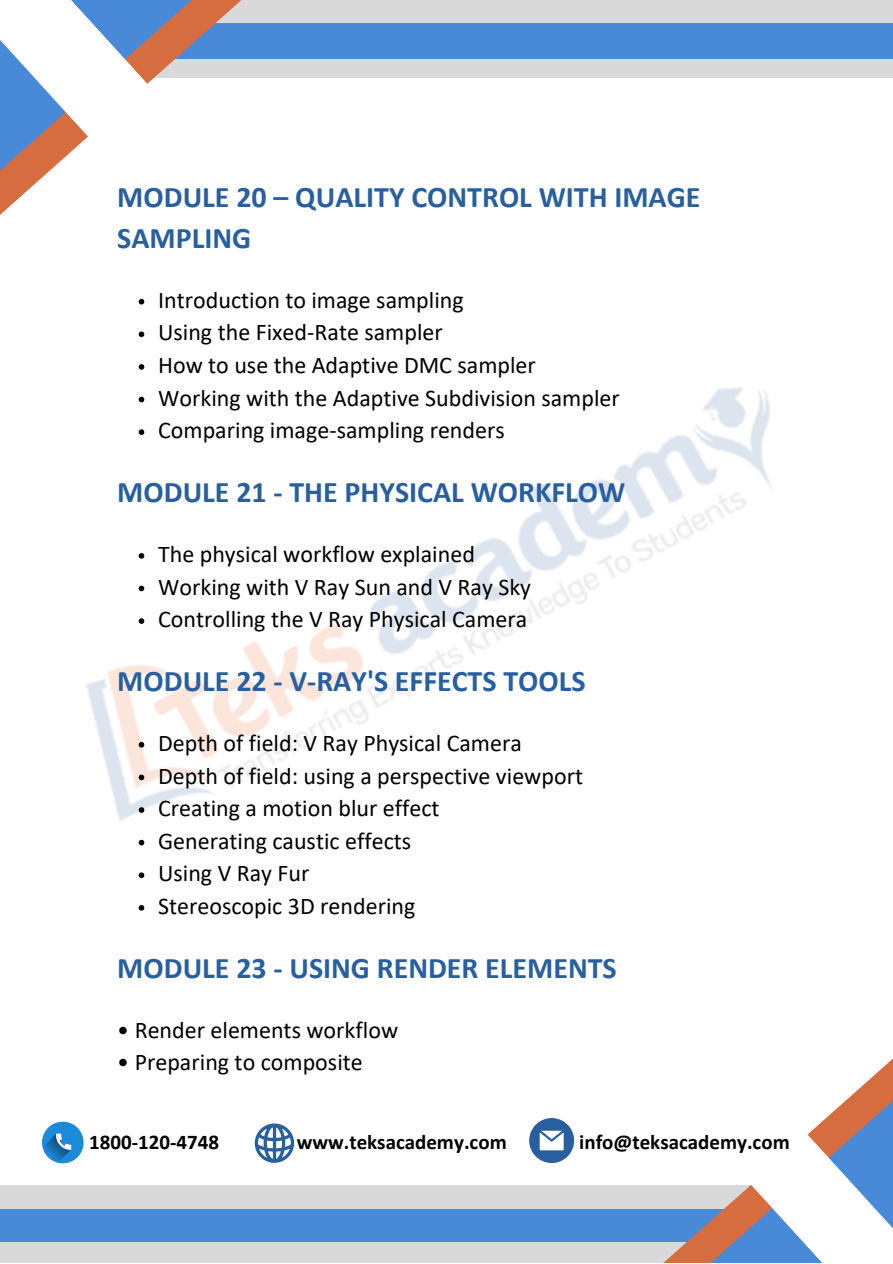
<style>
.page{position:relative;width:893px;height:1264px;background:#fff}
.page>*{position:absolute;margin:0;border:0;box-sizing:border-box;transform-origin:0 0}
.t1{font:700 30px/41.5px "Calibri";color:#285fa0}
.t2{font:24px/32.5px "Calibri";color:#000}
.t3{font:700 21px "Calibri";color:#000}
</style>
<div class="page">
<img style="left:86px;top:387px;width:685px;height:524px">
<svg style="left:139px;top:429px;width:5px;height:6px"></svg>
<svg style="left:139px;top:553px;width:5px;height:5px"></svg>
<svg style="left:139px;top:585px;width:5px;height:6px"></svg>
<svg style="left:139px;top:618px;width:5px;height:6px"></svg>
<svg style="left:139px;top:742px;width:5px;height:5px"></svg>
<svg style="left:139px;top:774px;width:5px;height:6px"></svg>
<svg style="left:139px;top:807px;width:5px;height:5px"></svg>
<svg style="left:139px;top:839px;width:5px;height:6px"></svg>
<svg style="left:139px;top:872px;width:5px;height:6px"></svg>
<svg style="left:139px;top:905px;width:5px;height:5px"></svg>
<div style="left:0;top:1185px;width:892px;height:77px;background:#d9d9d9"></div>
<div style="left:0;top:1208px;width:892px;height:33px;background:#488ad8"></div>
<svg style="left:515px;top:849px;width:65px;height:393px"></svg>
<svg style="left:580px;top:833px;width:312px;height:429px"></svg>
<svg style="left:743px;top:1125px;width:149px;height:137px"></svg>
<div style="left:0;top:0;width:892px;height:78px;background:#d9d9d9"></div>
<div style="left:0;top:23px;width:892px;height:35px;background:#488ad8"></div>
<svg style="left:0;top:0;width:375px;height:410px"></svg>
<svg style="left:0;top:0;width:150px;height:140px"></svg>
<svg style="left:42px;top:1121px;width:42px;height:42px"></svg>
<svg style="left:529px;top:1117px;width:45px;height:45px"></svg>
<svg style="left:255px;top:1123px;width:39px;height:39px"></svg>
<p class="t1" style="left:117px;top:178px;width:584px">MODULE 20 – QUALITY CONTROL WITH IMAGE<br>SAMPLING</p>
<p class="t2" style="left:158px;top:285px;width:463px">Introduction to image sampling<br>Using the Fixed-Rate sampler<br>How to use the Adaptive DMC sampler Working with the Adaptive Subdivision sampler Comparing image-sampling renders</p>
<p class="t1" style="left:117px;top:474px;width:509px">MODULE 21 - THE PHYSICAL WORKFLOW</p>
<p class="t2" style="left:158px;top:539px;width:374px">The physical workflow explained<br>Working with V Ray Sun and V Ray Sky<br>Controlling the V Ray Physical Camera</p>
<p class="t1" style="left:117px;top:663px;width:470px">MODULE 22 - V-RAY'S EFFECTS TOOLS</p>
<p class="t2" style="left:158px;top:728px;width:426px">Depth of field: V Ray Physical Camera<br>Depth of field: using a perspective viewport<br>Creating a motion blur effect<br>Generating caustic effects<br>Using V Ray Fur<br>Stereoscopic 3D rendering</p>
<p class="t1" style="left:117px;top:949px;width:501px">MODULE 23 - USING RENDER ELEMENTS</p>
<p class="t2" style="left:117px;top:1015px;width:282px">• Render elements workflow</p>
<p class="t2" style="left:117px;top:1048px;width:247px">• Preparing to composite</p>
<p class="t3" style="left:89px;top:1132px;width:131px">1800-120-4748</p>
<p class="t3" style="left:297px;top:1132px;width:211px">www.teksacademy.com</p>
<p class="t3" style="left:579px;top:1132px;width:212px">info@teksacademy.com</p>
</div>
